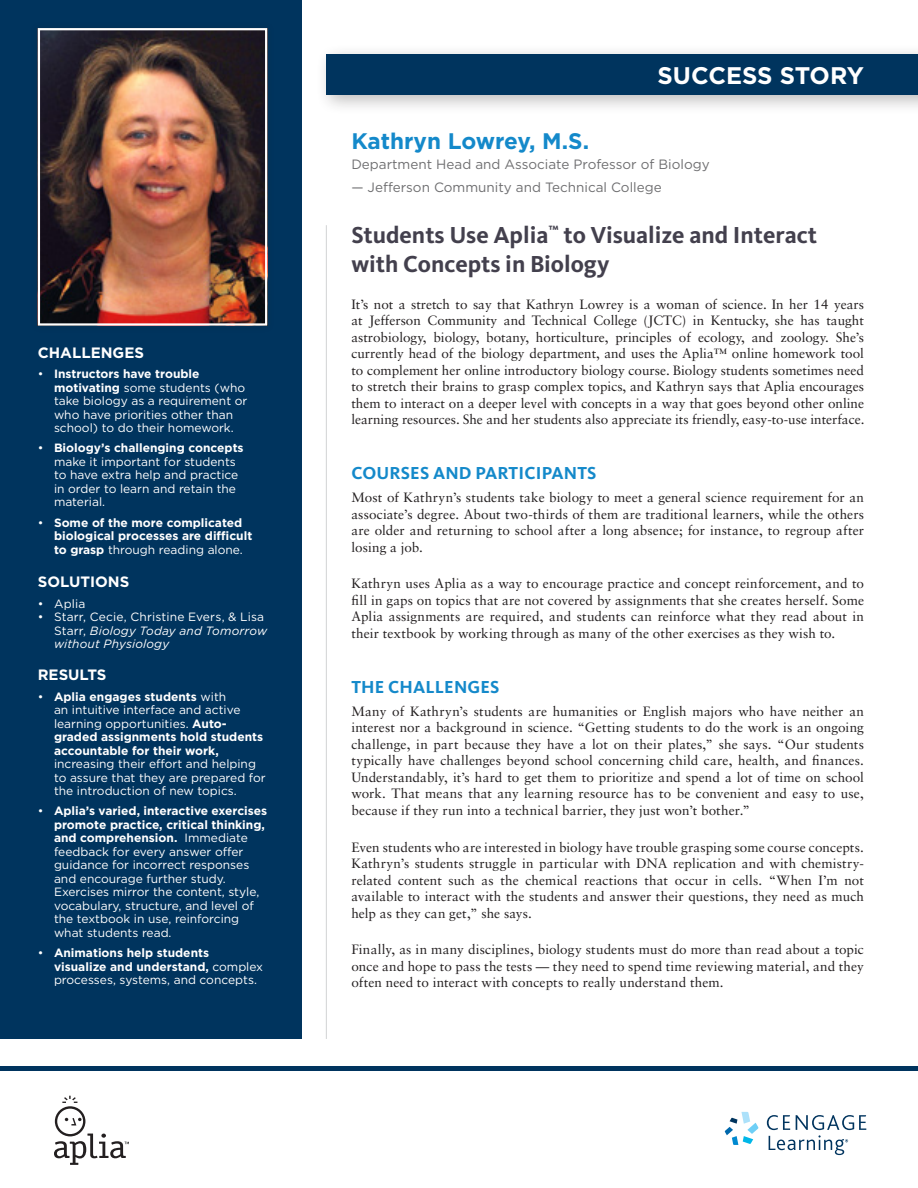
<style>
.page{position:relative;width:918px;height:1188px;background:#fff}
.page>*{position:absolute;margin:0;border:0;box-sizing:border-box;transform-origin:0 0}
.t1{font:700 24px/28.5px "Kievit OT";color:#43404d}
.t2{font:700 24px "Gotham";letter-spacing:-.005em;color:#fff}
.t3{font:700 22.5px "Gotham";color:#1489ca}
.t4{font:700 18px "Kievit OT";letter-spacing:.01em;color:#1489ca}
.t5{font:700 15px "Gotham";color:#fff}
.t6{font:13.5px/16.5px "Sabon LT Std";letter-spacing:.005em;color:#231f20;text-align:justify}
.t7{font:13.5px "Gotham";color:#6f6f71}
.t8{font:12px/13.5px "Gotham";color:#fff}
.t9{font:700 12px/13.5px "Gotham";color:#fff}
.t10{font:italic 12px/13.5px "Gotham";letter-spacing:.01em;color:#fff}
.s1{font-weight:700}
.s2{font-weight:400}
.s3{font-style:normal}
</style>
<div class="page">
<div style="left:0;top:0;width:301px;height:1039px;background:#00345e"></div>
<hr style="left:326px;top:225px;width:1px;height:814px;background:#d1d3d4">
<div style="left:0;top:1066px;width:918px;height:5px;background:#00345e"></div>
<div style="left:316px;top:44px;width:602px;height:71px;background:#231f20;opacity:.3"></div>
<div style="left:327px;top:54px;width:591px;height:41px;background:#00345e"></div>
<div style="left:30px;top:20px;width:245px;height:313px;background:#231f20;opacity:.2"></div>
<img style="left:41px;top:31px;width:223px;height:292px">
<div style="left:38px;top:28px;width:229px;height:298px;border:2px solid #fff"></div>
<svg style="left:725px;top:1112px;width:34px;height:33px"></svg>
<svg style="left:767px;top:1115px;width:99px;height:40px"></svg>
<svg style="left:54px;top:1096px;width:75px;height:69px"></svg>
<p class="t5" style="left:38px;top:343px;width:108px">Challenges</p>
<p class="t8" style="left:54px;top:367px;width:195px;text-indent:-16px">• <span class="s1">Instructors have trouble motivating</span> some students (who take biology as a requirement or who have priorities other than school) to do their homework.</p>
<p class="t8" style="left:54px;top:441px;width:191px;text-indent:-16px">• <span class="s1">Biology’s challenging concepts </span>make it important for students to have extra help and practice in order to learn and retain the material.</p>
<p class="t9" style="left:54px;top:516px;width:200px;text-indent:-16px"><span class="s2">•</span> Some of the more complicated biological processes are difficult to grasp <span class="s2">through reading alone.</span></p>
<p class="t5" style="left:38px;top:572px;width:93px">Solutions</p>
<p class="t8" style="left:38px;top:596px;width:49px">• Aplia</p>
<p class="t10" style="left:54px;top:610px;width:215px;text-indent:-16px"><span class="s3">• Starr, Cecie, Christine Evers, &amp; Lisa<br>Starr,</span> Biology Today and Tomorrow without Physiology</p>
<p class="t5" style="left:38px;top:665px;width:70px">results</p>
<p class="t9" style="left:54px;top:690px;width:211px;text-indent:-16px"><span class="s2">•</span> Aplia engages students <span class="s2">with<br>an intuitive interface and active learning opportunities.</span> Auto&shy;graded assignments hold students accountable for their work,</p>
<p class="t8" style="left:54px;top:757px;width:213px">increasing their effort and helping to assure that they are prepared for the introduction of new topics.</p>
<p class="t8" style="left:54px;top:804px;width:215px;text-indent:-16px">• <span class="s1">Aplia’s varied, interactive exercises promote practice, critical thinking, and comprehension.</span> Immediate feedback for every answer offer guidance for incorrect responses and encourage further study.<br>Exercises mirror the content, style, vocabulary, structure, and level of the textbook in use, reinforcing what students read.</p>
<p class="t9" style="left:54px;top:946px;width:211px;text-indent:-16px"><span class="s2">•</span> Animations help students visualize and understand, <span class="s2">complex processes, systems, and concepts.</span></p>
<h1 class="t2" style="left:658px;top:60px;width:208px">succ ess story</h1>
<h2 class="t3" style="left:351px;top:126px;width:239px">Kathryn Lowrey, M.S.</h2>
<p class="t7" style="left:351px;top:155px;width:360px">Department Head and Associate Professor of Biology</p>
<p class="t7" style="left:351px;top:178px;width:312px">— Jefferson Community and Technical College</p>
<h1 class="t1" style="left:351px;top:221px;width:467px">Students Use Aplia<sup>™</sup> to Visualize and Interact with Concepts in Biology</h1>
<p class="t6" style="left:351px;top:296px;width:515px">It’s not a stretch to say that Kathryn Lowrey is a woman of science. In her 14 years at Jefferson Community and Technical College (JCTC) in Kentucky, she has taught astrobiology, biology, botany, horticulture, principles of ecology, and zoology. She’s currently head of the biology department, and uses the Aplia™ online homework tool to complement her online introductory biology course. Biology students sometimes need to stretch their brains to grasp complex topics, and Kathryn says that Aplia encourages them to interact on a deeper level with concepts in a way that goes beyond other online learning resources. She and her students also appreciate its friendly, easy-to-use interface.</p>
<h3 class="t4" style="left:351px;top:462px;width:177px">Cou rses and Participa</h3>
<h3 class="t4" style="left:564px;top:462px;width:32px">nts</h3>
<p class="t6" style="left:351px;top:489px;width:514px">Most of Kathryn’s students take biology to meet a general science requirement for an associate’s degree. About two-thirds of them are traditional learners, while the others are older and returning to school after a long absence; for instance, to regroup after losing a job.</p>
<p class="t6" style="left:351px;top:575px;width:514px">Kathryn uses Aplia as a way to encourage practice and concept reinforcement, and to fill in gaps on topics that are not covered by assignments that she creates herself. Some Aplia assignments are required, and students can reinforce what they read about in their textbook by working through as many of the other exercises as they wish to.</p>
<h3 class="t4" style="left:351px;top:676px;width:148px">The Challenges</h3>
<p class="t6" style="left:351px;top:703px;width:514px">Many of Kathryn’s students are humanities or English majors who have neither an interest nor a background in science. “Getting students to do the work is an ongoing challenge, in part because they have a lot on their plates,” she says. “Our students typically have challenges beyond school concerning child care, health, and finances.<br>Understandably, it’s hard to get them to prioritize and spend a lot of time on school work. That means that any learning resource has to be convenient and easy to use, because if they run into a technical barrier, they just won’t bother.”</p>
<p class="t6" style="left:351px;top:839px;width:514px">Even students who are interested in biology have trouble grasping some course concepts.<br>Kathryn’s students struggle in particular with DNA replication and with chemistry&shy;related content such as the chemical reactions that occur in cells. “When I’m not available to interact with the students and answer their questions, they need as much help as they can get,” she says.</p>
<p class="t6" style="left:351px;top:941px;width:514px">Finally, as in many disciplines, biology students must do more than read about a topic once and hope to pass the tests — they need to spend time reviewing material, and they often need to interact with concepts to really understand them.</p>
</div>
